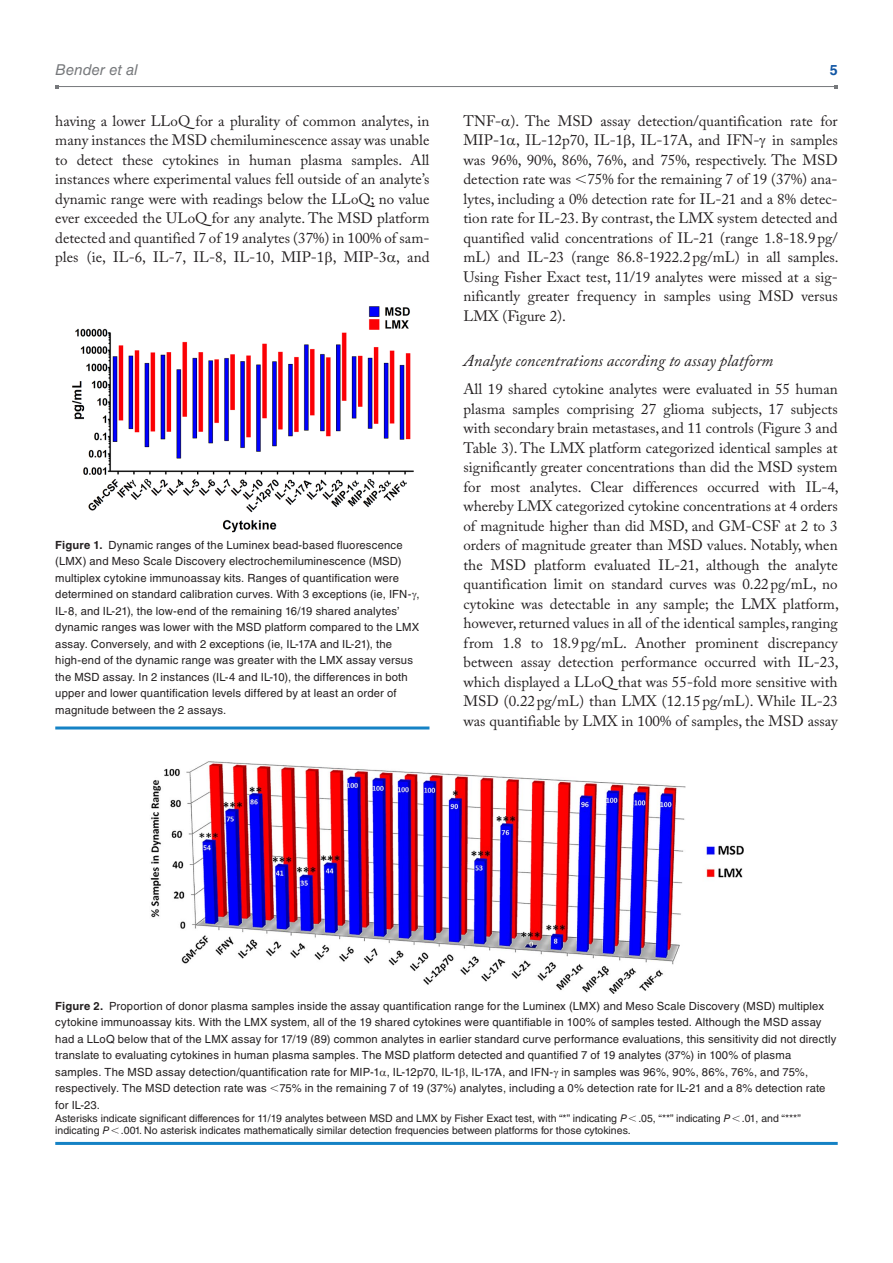
<style>
.page{position:relative;width:893px;height:1263px;background:#fff}
.page>*{position:absolute;margin:0;border:0;box-sizing:border-box;transform-origin:0 0}
.t1{font:italic 16.5px "Adobe Caslon Pro";color:#231f20}
.t2{font:15px/19.5px "Adobe Caslon Pro";color:#231f20;text-align:justify}
.t3{font:italic 15px "Helvetica LT Std";color:#76787b}
.t4{font:700 14.25px "Helvetica LT Std";color:#1055a4}
.t5{font:11.25px/16.5px "Helvetica LT Std";letter-spacing:.015em;color:#231f20}
.t6{font:10.5px/12.8px "Helvetica LT Std";color:#231f20}
.s1{font-weight:700}
.s2{font-style:italic}
</style>
<div class="page">
<hr style="left:57px;top:86px;width:779px;height:1px;background:#76787b">
<hr style="left:55px;top:726px;width:374px;height:3px;background:#1582c5">
<img style="left:72px;top:307px;width:341px;height:225px">
<hr style="left:55px;top:1142px;width:783px;height:3px;background:#1582c5">
<img style="left:150px;top:761px;width:593px;height:232px">
<p class="t3" style="left:55px;top:61px;width:84px">Bender et al</p>
<p class="t4" style="left:830px;top:61px;width:9px">5</p>
<p class="t2" style="left:55px;top:111px;width:376px">having a lower LLoQ for a plurality of common analytes, in many instances the MSD chemiluminescence assay was unable to detect these cytokines in human plasma samples. All instances where experimental values fell outside of an analyte’s dynamic range were with readings below the LLoQ; no value ever exceeded the ULoQ for any analyte. The MSD platform detected and quantified 7 of 19 analytes (37%) in 100% of sam&shy;ples (ie, IL-6, IL-7, IL-8, IL-10, MIP-1 , MIP-3 , and</p>
<p class="t2" style="left:463px;top:111px;width:377px">TNF- ). The MSD assay detection/quantification rate for MIP-1 , IL-12p70, IL-1 , IL-17A, and IFN- in samples was 96%, 90%, 86%, 76%, and 75%, respectively. The MSD detection rate was 75% for the remaining 7 of 19 (37%) ana&shy;lytes, including a 0% detection rate for IL-21 and a 8% detec&shy;tion rate for IL-23. By contrast, the LMX system detected and quantified valid concentrations of IL-21 (range 1.8-18.9pg/ mL) and IL-23 (range 86.8-1922.2pg/mL) in all samples.<br>Using Fisher Exact test, 11/19 analytes were missed at a sig&shy;nificantly greater frequency in samples using MSD versus LMX (Figure 2).</p>
<p class="t1" style="left:463px;top:350px;width:311px">Analyte concentrations according to assay platform</p>
<p class="t2" style="left:463px;top:379px;width:377px">All 19 shared cytokine analytes were evaluated in 55 human plasma samples comprising 27 glioma subjects, 17 subjects with secondary brain metastases, and 11 controls (Figure 3 and Table 3). The LMX platform categorized identical samples at significantly greater concentrations than did the MSD system for most analytes. Clear differences occurred with IL-4, whereby LMX categorized cytokine concentrations at 4 orders of magnitude higher than did MSD, and GM-CSF at 2 to 3 orders of magnitude greater than MSD values. Notably, when the MSD platform evaluated IL-21, although the analyte quantification limit on standard curves was 0.22pg/mL, no cytokine was detectable in any sample; the LMX platform, however, returned values in all of the identical samples, ranging from 1.8 to 18.9pg/mL. Another prominent discrepancy between assay detection performance occurred with IL-23, which displayed a LLoQ that was 55-fold more sensitive with MSD (0.22pg/mL) than LMX (12.15pg/mL). While IL-23 was quantifiable by LMX in 100% of samples, the MSD assay</p>
<p class="t5" style="left:55px;top:536px;width:366px"><span class="s1">Figure 1.</span> Dynamic ranges of the Luminex bead-based fluorescence (LMX) and Meso Scale Discovery electrochemiluminescence (MSD) multiplex cytokine immunoassay kits. Ranges of quantification were determined on standard calibration curves. With 3 exceptions (ie, IFN- , IL-8, and IL-21), the low-end of the remaining 16/19 shared analytes’ dynamic ranges was lower with the MSD platform compared to the LMX assay. Conversely, and with 2 exceptions (ie, IL-17A and IL-21), the high-end of the dynamic range was greater with the LMX assay versus the MSD assay. In 2 instances (IL-4 and IL-10), the differences in both upper and lower quantification levels differed by at least an order of magnitude between the 2 assays.</p>
<p class="t5" style="left:55px;top:998px;width:782px"><span class="s1">Figure 2.</span> Proportion of donor plasma samples inside the assay quantification range for the Luminex (LMX) and Meso Scale Discovery (MSD) multiplex cytokine immunoassay kits. With the LMX system, all of the 19 shared cytokines were quantifiable in 100% of samples tested. Although the MSD assay had a LLoQ below that of the LMX assay for 17/19 (89) common analytes in earlier standard curve performance evaluations, this sensitivity did not directly translate to evaluating cytokines in human plasma samples. The MSD platform detected and quantified 7 of 19 analytes (37%) in 100% of plasma samples. The MSD assay detection/quantification rate for MIP-1 , IL-12p70, IL-1 , IL-17A, and IFN- in samples was 96%, 90%, 86%, 76%, and 75%, respectively. The MSD detection rate was 75% in the remaining 7 of 19 (37%) analytes, including a 0% detection rate for IL-21 and a 8% detection rate for IL-23.</p>
<p class="t6" style="left:55px;top:1111px;width:747px">Asterisks indicate significant differences for 11/19 analytes between MSD and LMX by Fisher Exact test, with “*” indicating <span class="s2">P</span> .05, “**” indicating <span class="s2">P</span> .01, and “***” indicating <span class="s2">P</span> .001. No asterisk indicates mathematically similar detection frequencies between platforms for those cytokines.</p>
</div>
